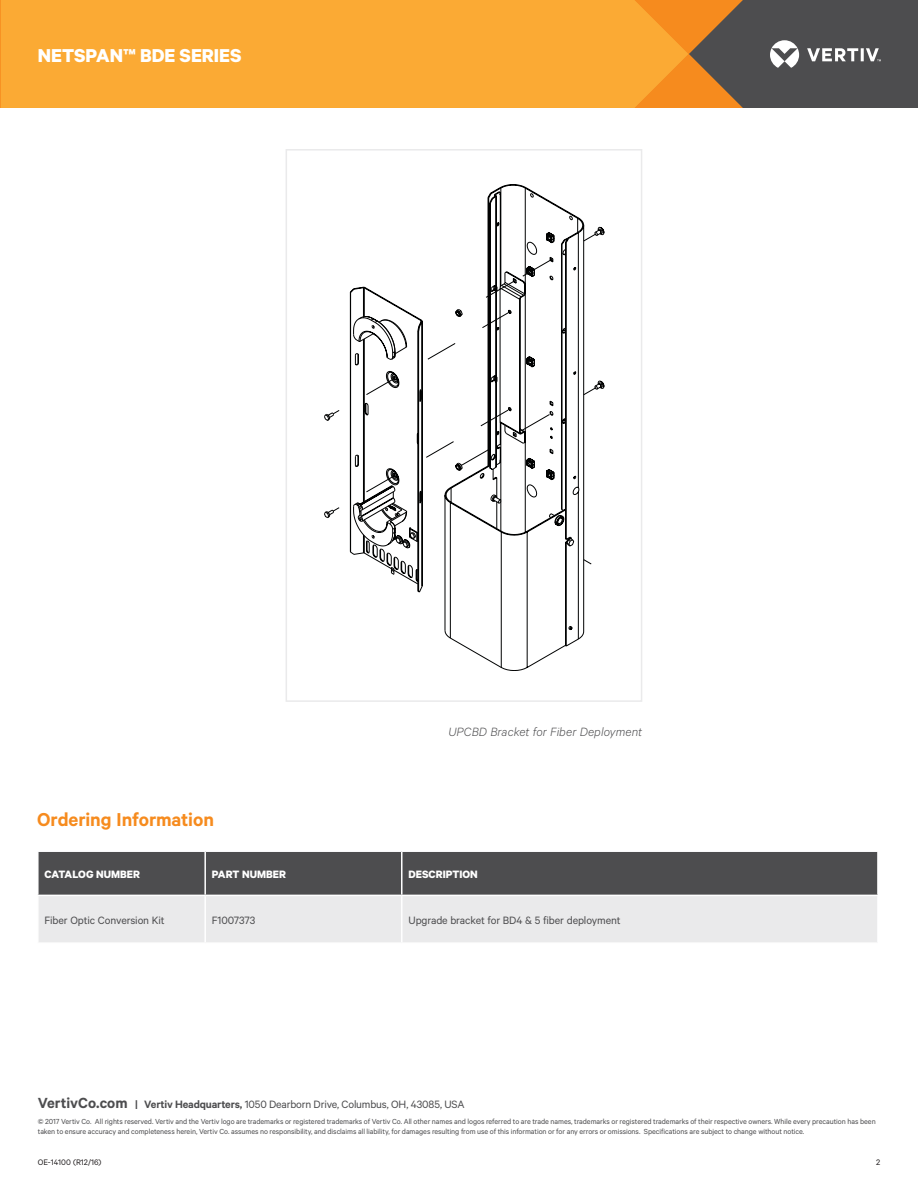
<style>
.page{position:relative;width:918px;height:1188px;background:#fff}
.page>*{position:absolute;margin:0;border:0;box-sizing:border-box;transform-origin:0 0}
.t1{font:600 21px "Calibre";letter-spacing:-.005em;color:#f68b1e}
.t2{font:700 21px "Calibre";color:#fff}
.t3{font:italic 300 13.5px "Calibre";letter-spacing:.005em;color:#4d4d4f}
.t4{font:12px "Calibre";letter-spacing:-.01em;color:#4d4d4f}
.t5{font:700 12px "Calibre";color:#fff}
.t6{font:9px "Calibre";color:#231f20}
.t7{font:8.25px/9.8px "Calibre";letter-spacing:-.01em;color:#4d4d4f}
.s1{font-weight:600;font-size:16.5px}
.s2{font-weight:600}
</style>
<div class="page">
<div style="left:1px;top:0;width:599px;height:108px;background:#fbaa34"></div>
<svg style="left:600px;top:0;width:318px;height:108px;background:#906e45"></svg>
<svg style="left:332px;top:289px;width:21px;height:223px"></svg>
<svg style="left:353px;top:187px;width:251px;height:484px"></svg>
<svg style="left:39px;top:852px;width:838px;height:90px;background:#9e9ea0"></svg>
<hr style="left:204px;top:852px;width:2px;height:43px;background:#fff">
<hr style="left:401px;top:852px;width:2px;height:43px;background:#fff">
<hr style="left:37px;top:895px;width:168px;height:1px;background:#fff">
<hr style="left:205px;top:895px;width:197px;height:1px;background:#fff">
<hr style="left:204px;top:896px;width:2px;height:46px;background:#fff">
<hr style="left:402px;top:895px;width:477px;height:1px;background:#fff">
<hr style="left:401px;top:896px;width:2px;height:46px;background:#fff">
<h1 class="t2" style="left:38px;top:43px;width:205px">NETSPAN™ BDE SERIES</h1>
<h1 class="t1" style="left:37px;top:812px;width:178px">Ordering Information</h1>
<h2 class="t3" style="left:448px;top:727px;width:195px">UPCBD Bracket for Fiber Deployment</h2>
<h3 class="t5" style="left:45px;top:867px;width:97px">CATALOG NUMBER</h3>
<h3 class="t5" style="left:212px;top:867px;width:75px">PART NUMBER</h3>
<h3 class="t5" style="left:409px;top:867px;width:71px">DESCRIPTION</h3>
<h3 class="t4" style="left:45px;top:916px;width:122px">Fiber Optic Conversion Kit</h3>
<h3 class="t4" style="left:212px;top:916px;width:45px">F1007373</h3>
<h3 class="t4" style="left:409px;top:916px;width:214px">Upgrade bracket for BD4 &amp; 5 fiber deployment</h3>
<h3 class="t4" style="left:38px;top:1100px;width:428px"><span class="s1">VertivCo.com</span> <span class="s2">| Vertiv Headquarters,</span> 1050 Dearborn Drive, Columbus, OH, 43085, USA</h3>
<p class="t7" style="left:38px;top:1117px;width:839px">© 2017 Vertiv Co. All rights reserved. Vertiv and the Vertiv logo are trademarks or registered trademarks of Vertiv Co. All other names and logos referred to are trade names, trademarks or registered trademarks of their respective owners. While every precaution has been taken to ensure accuracy and completeness herein, Vertiv Co. assumes no responsibility, and disclaims all liability, for damages resulting from use of this information or for any errors or omissions. Specifications are subject to change without notice.</p>
<p class="t6" style="left:38px;top:1159px;width:65px">OE-14100 (R12/16)</p>
<p class="t6" style="left:876px;top:1159px;width:6px">2</p>
</div>
